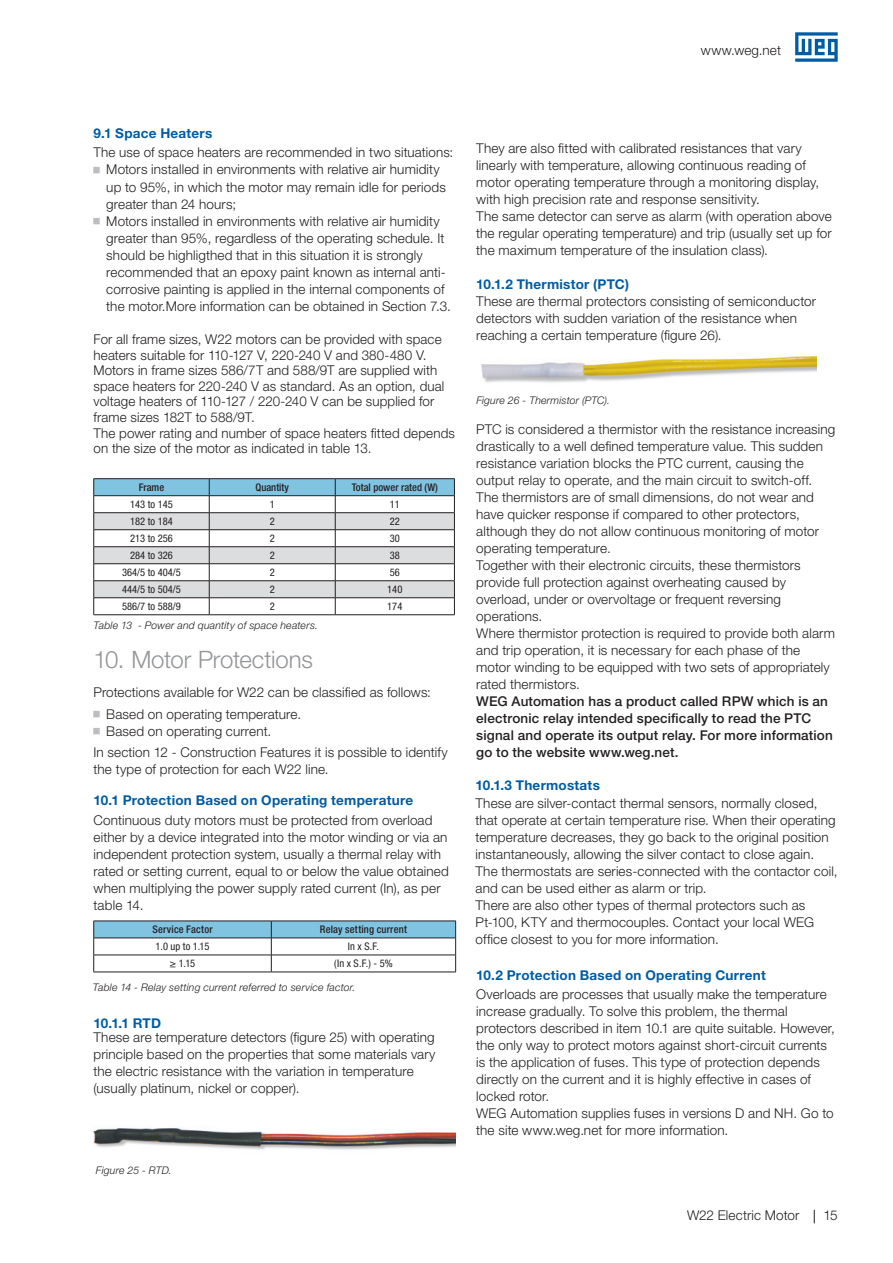
<style>
.page{position:relative;width:893px;height:1263px;background:#fff}
.page>*{position:absolute;margin:0;border:0;box-sizing:border-box;transform-origin:0 0}
._1-TITULO{font:300 24px "Helvetica Neue LT Pro";letter-spacing:-.01em;color:#939598}
._09___Copy_BLACK_HN4{font:300 13.5px/17px "Helvetica Neue LT Pro";letter-spacing:.01em;color:#231f20}
._09___Copy_BLACK_HN4-2{font:500 13.5px/17px "Helvetica Neue LT Pro";letter-spacing:.01em;color:#231f20}
._2-TITULO{font:700 13.5px "Helvetica Neue LT Pro";letter-spacing:.02em;color:#015ca3}
._3-TITULO{font:700 13.5px "Helvetica Neue LT Pro";letter-spacing:.02em;color:#015ca3}
._10___Caption_LEFT_H{font:italic 300 10.5px "Helvetica Neue LT Pro";letter-spacing:.015em;color:#231f20}
.t1{font:condensed 10.5px "Helvetica Neue LT Pro";color:#231f20}
.t2{font:500 condensed 10.5px "Helvetica Neue LT Pro";letter-spacing:.01em;color:#231f20}
</style>
<div class="page">
<svg style="left:795px;top:32px;width:43px;height:30px"></svg>
<svg style="left:814px;top:1210px;width:1px;height:13px"></svg>
<hr style="left:94px;top:478px;width:115px;height:1px;background:#231f20">
<hr style="left:209px;top:478px;width:126px;height:1px;background:#231f20">
<hr style="left:335px;top:478px;width:120px;height:1px;background:#231f20">
<svg style="left:93px;top:479px;width:362px;height:136px"></svg>
<hr style="left:94px;top:614px;width:115px;height:1px;background:#231f20">
<hr style="left:209px;top:614px;width:126px;height:1px;background:#231f20">
<hr style="left:335px;top:614px;width:120px;height:1px;background:#231f20">
<svg style="left:93px;top:921px;width:363px;height:51px"></svg>
<hr style="left:94px;top:972px;width:177px;height:1px;background:#231f20">
<hr style="left:271px;top:972px;width:185px;height:1px;background:#231f20">
<img style="left:481px;top:356px;width:336px;height:27px">
<img style="left:94px;top:1128px;width:361px;height:22px">
<p class="_09___Copy_BLACK_HN4" style="left:701px;top:42px;width:82px">www.weg.net</p>
<p class="_2-TITULO" style="left:94px;top:125px;width:120px">9.1 Space Heaters</p>
<p class="_09___Copy_BLACK_HN4" style="left:94px;top:144px;width:361px">The use of space heaters are recommended in two situations:</p>
<p class="_09___Copy_BLACK_HN4" style="left:106px;top:161px;width:341px">Motors installed in environments with relative air humidity up to 95%, in which the motor may remain idle for periods greater than 24 hours;</p>
<p class="_09___Copy_BLACK_HN4" style="left:106px;top:212px;width:346px">Motors installed in environments with relative air humidity greater than 95%, regardless of the operating schedule. It should be highligthed that in this situation it is strongly recommended that an epoxy paint known as internal anti&shy;corrosive painting is applied in the internal components of the motor.More information can be obtained in Section 7.3.</p>
<p class="_09___Copy_BLACK_HN4" style="left:94px;top:332px;width:352px;line-height:15.5px">For all frame sizes, W22 motors can be provided with space heaters suitable for 110-127 V, 220-240 V and 380-480 V.<br>Motors in frame sizes 586/7T and 588/9T are supplied with space heaters for 220-240 V as standard. As an option, dual voltage heaters of 110-127 / 220-240 V can be supplied for frame sizes 182T to 588/9T.</p>
<p class="_09___Copy_BLACK_HN4" style="left:94px;top:425px;width:363px;line-height:15.5px">The power rating and number of space heaters fitted depends on the size of the motor as indicated in table 13.</p>
<p class="t2" style="left:139px;top:481px;width:27px">Frame</p>
<p class="t2" style="left:256px;top:481px;width:35px">Quantity</p>
<p class="t2" style="left:352px;top:481px;width:87px">Total power rated (W)</p>
<p class="t1" style="left:130px;top:498px;width:44px">143 to 145</p>
<p class="t1" style="left:270px;top:498px;width:7px">1</p>
<p class="t1" style="left:390px;top:498px;width:12px">11</p>
<p class="t1" style="left:130px;top:515px;width:44px">182 to 184</p>
<p class="t1" style="left:270px;top:515px;width:7px">2</p>
<p class="t1" style="left:390px;top:515px;width:12px">22</p>
<p class="t1" style="left:130px;top:532px;width:44px">213 to 256</p>
<p class="t1" style="left:270px;top:532px;width:7px">2</p>
<p class="t1" style="left:390px;top:532px;width:12px">30</p>
<p class="t1" style="left:130px;top:549px;width:44px">284 to 326</p>
<p class="t1" style="left:270px;top:549px;width:7px">2</p>
<p class="t1" style="left:390px;top:549px;width:12px">38</p>
<p class="t1" style="left:122px;top:566px;width:60px">364/5 to 404/5</p>
<p class="t1" style="left:270px;top:566px;width:7px">2</p>
<p class="t1" style="left:390px;top:566px;width:12px">56</p>
<p class="t1" style="left:122px;top:583px;width:60px">444/5 to 504/5</p>
<p class="t1" style="left:270px;top:583px;width:7px">2</p>
<p class="t1" style="left:387px;top:583px;width:17px">140</p>
<p class="t1" style="left:122px;top:600px;width:60px">586/7 to 588/9</p>
<p class="t1" style="left:270px;top:600px;width:7px">2</p>
<p class="t1" style="left:387px;top:600px;width:17px">174</p>
<p class="_10___Caption_LEFT_H" style="left:94px;top:619px;width:226px">Table 13 - Power and quantity of space heaters.</p>
<p class="_1-TITULO" style="left:94px;top:645px;width:221px">10. Motor Protections</p>
<p class="_09___Copy_BLACK_HN4" style="left:94px;top:684px;width:339px">Protections available for W22 can be classified as follows:</p>
<p class="_09___Copy_BLACK_HN4" style="left:106px;top:705px;width:196px">Based on operating temperature.</p>
<p class="_09___Copy_BLACK_HN4" style="left:106px;top:722px;width:166px">Based on operating current.</p>
<p class="_09___Copy_BLACK_HN4" style="left:94px;top:743px;width:356px">In section 12 - Construction Features it is possible to identify the type of protection for each W22 line.</p>
<p class="_2-TITULO" style="left:94px;top:792px;width:321px">10.1 Protection Based on Operating temperature</p>
<p class="_09___Copy_BLACK_HN4" style="left:94px;top:811px;width:357px">Continuous duty motors must be protected from overload either by a device integrated into the motor winding or via an independent protection system, usually a thermal relay with rated or setting current, equal to or below the value obtained when multiplying the power supply rated current (In), as per</p>
<p class="_09___Copy_BLACK_HN4" style="left:94px;top:896px;width:52px">table 14.</p>
<p class="t2" style="left:152px;top:923px;width:62px">Service Factor</p>
<p class="t2" style="left:320px;top:923px;width:89px">Relay setting current</p>
<p class="t1" style="left:156px;top:940px;width:55px">1.0 up to 1.15</p>
<p class="t1" style="left:348px;top:940px;width:33px">In x S.F.</p>
<p class="t1" style="left:170px;top:957px;width:27px">≥ 1.15</p>
<p class="t1" style="left:334px;top:957px;width:60px">(In x S.F.) - 5%</p>
<p class="_10___Caption_LEFT_H" style="left:93px;top:981px;width:264px">Table 14 - Relay setting current referred to service factor.</p>
<p class="_3-TITULO" style="left:94px;top:1015px;width:69px">10.1.1 RTD</p>
<p class="_09___Copy_BLACK_HN4" style="left:94px;top:1028px;width:343px">These are temperature detectors (figure 25) with operating principle based on the properties that some materials vary the electric resistance with the variation in temperature (usually platinum, nickel or copper).</p>
<p class="_10___Caption_LEFT_H" style="left:96px;top:1163px;width:77px">Figure 25 - RTD.</p>
<p class="_09___Copy_BLACK_HN4" style="left:476px;top:140px;width:344px">They are also fitted with calibrated resistances that vary linearly with temperature, allowing continuous reading of motor operating temperature through a monitoring display, with high precision rate and response sensitivity.</p>
<p class="_09___Copy_BLACK_HN4" style="left:476px;top:208px;width:357px;text-align:justify">The same detector can serve as alarm (with operation above the regular operating temperature) and trip (usually set up for the maximum temperature of the insulation class).</p>
<p class="_3-TITULO" style="left:476px;top:276px;width:154px">10.1.2 Thermistor (PTC)</p>
<p class="_09___Copy_BLACK_HN4" style="left:476px;top:293px;width:341px">These are thermal protectors consisting of semiconductor</p>
<p class="_09___Copy_BLACK_HN4" style="left:476px;top:310px;width:322px">detectors with sudden variation of the resistance when</p>
<p class="_09___Copy_BLACK_HN4" style="left:476px;top:327px;width:247px">reaching a certain temperature (figure 26).</p>
<p class="_10___Caption_LEFT_H" style="left:476px;top:394px;width:135px">Figure 26 - Thermistor (PTC).</p>
<p class="_09___Copy_BLACK_HN4" style="left:476px;top:420px;width:361px">PTC is considered a thermistor with the resistance increasing drastically to a well defined temperature value. This sudden resistance variation blocks the PTC current, causing the output relay to operate, and the main circuit to switch-off.</p>
<p class="_09___Copy_BLACK_HN4" style="left:476px;top:488px;width:344px">The thermistors are of small dimensions, do not wear and have quicker response if compared to other protectors, although they do not allow continuous monitoring of motor operating temperature.</p>
<p class="_09___Copy_BLACK_HN4" style="left:476px;top:556px;width:326px">Together with their electronic circuits, these thermistors provide full protection against overheating caused by overload, under or overvoltage or frequent reversing operations.</p>
<p class="_09___Copy_BLACK_HN4" style="left:476px;top:624px;width:360px">Where thermistor protection is required to provide both alarm and trip operation, it is necessary for each phase of the motor winding to be equipped with two sets of appropriately rated thermistors.</p>
<p class="_09___Copy_BLACK_HN4-2" style="left:476px;top:692px;width:358px">WEG Automation has a product called RPW which is an electronic relay intended specifically to read the PTC signal and operate its output relay. For more information go to the website www.weg.net.</p>
<p class="_3-TITULO" style="left:476px;top:777px;width:126px">10.1.3 Thermostats</p>
<p class="_09___Copy_BLACK_HN4" style="left:476px;top:794px;width:362px">These are silver-contact thermal sensors, normally closed, that operate at certain temperature rise. When their operating temperature decreases, they go back to the original position instantaneously, allowing the silver contact to close again.</p>
<p class="_09___Copy_BLACK_HN4" style="left:476px;top:862px;width:363px">The thermostats are series-connected with the contactor coil, and can be used either as alarm or trip.</p>
<p class="_09___Copy_BLACK_HN4" style="left:476px;top:896px;width:331px">There are also other types of thermal protectors such as</p>
<p class="_09___Copy_BLACK_HN4" style="left:476px;top:913px;width:340px">Pt-100, KTY and thermocouples. Contact your local WEG office closest to you for more information.</p>
<p class="_2-TITULO" style="left:476px;top:967px;width:291px">10.2 Protection Based on Operating Current</p>
<p class="_09___Copy_BLACK_HN4" style="left:476px;top:986px;width:360px">Overloads are processes that usually make the temperature increase gradually. To solve this problem, the thermal protectors described in item 10.1 are quite suitable. However, the only way to protect motors against short-circuit currents is the application of fuses. This type of protection depends directly on the current and it is highly effective in cases of locked rotor.</p>
<p class="_09___Copy_BLACK_HN4" style="left:476px;top:1105px;width:359px">WEG Automation supplies fuses in versions D and NH. Go to the site www.weg.net for more information.</p>
<p class="_09___Copy_BLACK_HN4" style="left:687px;top:1207px;width:114px">W22 Electric Motor</p>
<p class="_09___Copy_BLACK_HN4" style="left:823px;top:1207px;width:16px">15</p>
</div>
